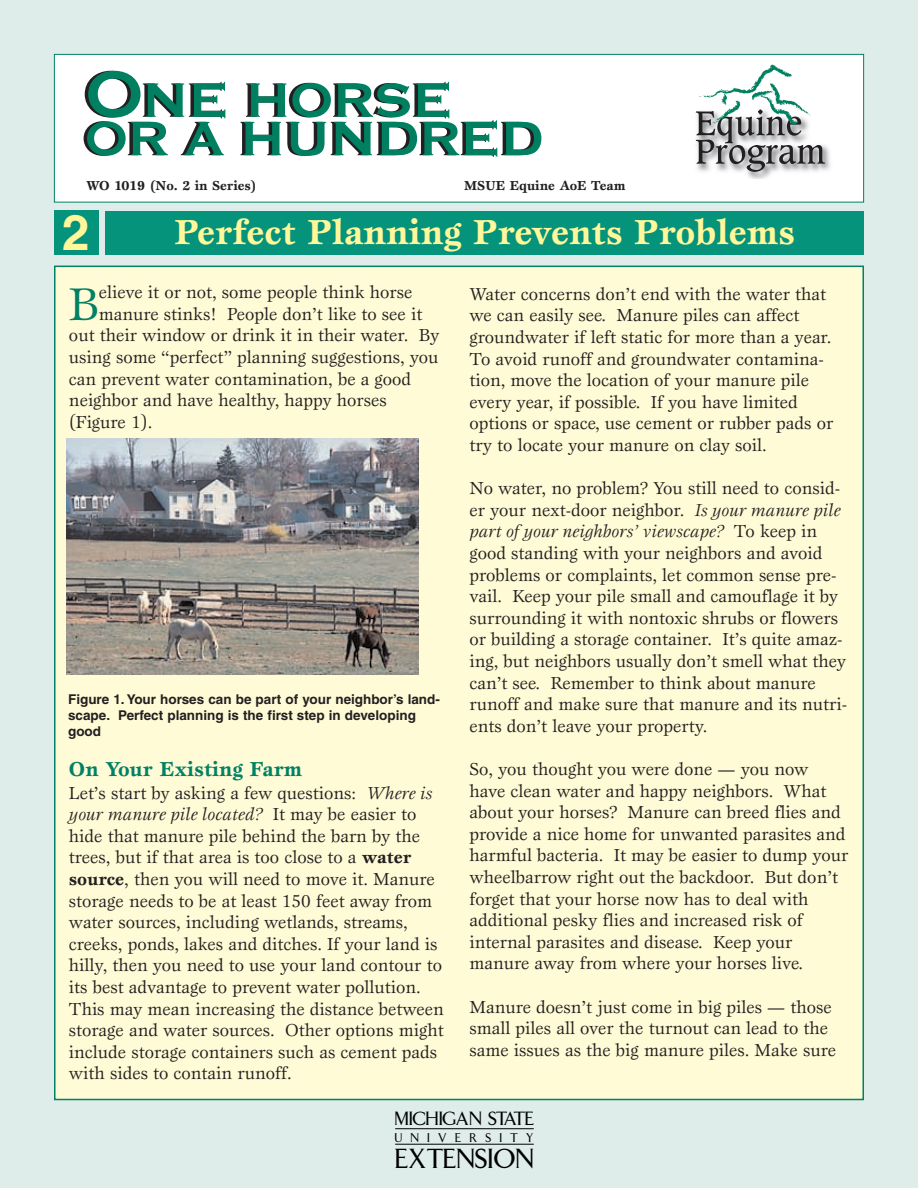
<style>
.page{position:relative;width:918px;height:1188px;background:#deede9}
.page>*{position:absolute;margin:0;border:0;box-sizing:border-box;transform-origin:0 0}
.t1{font:700 49.5px "Helvetica";color:#fff79a}
.t2{font:47.55px "Esprit";color:#008164}
.t3{font:700 36px "Esprit";color:#fff79a}
.t4{font:25.95px "Arrow Font";color:#000}
.t5{font:700 21px "Esprit";color:#008164}
.t6{font:18px/21.6px "Esprit";color:#231f20}
.t7{font:18px "Arrow Font";letter-spacing:-.04em;color:#000}
.t8{font:700 13.5px/16.2px "Helvetica";color:#231f20}
.t9{font:700 13.5px "Esprit";color:#231f20}
.t10{font:11.85px "Arrow Font";letter-spacing:.68em;color:#000}
.s1{font-style:italic}
.s2{font-weight:700}
</style>
<div class="page">
<div style="left:55px;top:266px;width:808px;height:834px;background:#fffbd6"></div>
<div style="left:54px;top:54px;width:810px;height:148px;background:#fff"></div>
<svg style="left:84px;top:71px;width:141px;height:85px"></svg>
<svg style="left:240px;top:82px;width:301px;height:75px"></svg>
<div style="left:54px;top:54px;width:810px;height:148px;border:1px solid #008164"></div>
<div style="left:105px;top:211px;width:759px;height:44px;background:#05937b"></div>
<img style="left:695px;top:112px;width:136px;height:67px">
<svg style="left:696px;top:64px;width:129px;height:108px"></svg>
<hr style="left:395px;top:1128px;width:139px;height:1px;background:#000">
<hr style="left:395px;top:1144px;width:139px;height:1px;background:#000">
<img style="left:67px;top:439px;width:351px;height:236px">
<div style="left:54px;top:210px;width:44px;height:45px;background:#05937b"></div>
<p class="t9" style="left:86px;top:180px;width:172px">WO 1019 (No. 2 in Series)</p>
<p class="t9" style="left:464px;top:180px;width:163px">MSUE Equine AoE Team</p>
<h1 class="t1" style="left:62px;top:214px;width:29px">2</h1>
<h3 class="t3" style="left:174px;top:217px;width:622px">Perfect Planning Prevents Problems</h3>
<h2 class="t2" style="left:69px;top:285px;width:31px">B</h2>
<p class="t6" style="left:99px;top:283px;width:315px">elieve it or not, some people think horse</p>
<p class="t6" style="left:99px;top:304px;width:325px">manure stinks! People don’t like to see it</p>
<p class="t6" style="left:69px;top:326px;width:372px">out their window or drink it in their water. By</p>
<p class="t6" style="left:69px;top:348px;width:371px">using some “perfect” planning suggestions, you</p>
<p class="t6" style="left:69px;top:369px;width:344px">can prevent water contamination, be a good</p>
<p class="t6" style="left:69px;top:391px;width:319px">neighbor and have healthy, happy horses</p>
<p class="t6" style="left:69px;top:412px;width:85px">(Figure 1).</p>
<p class="t8" style="left:68px;top:692px;width:373px">Figure 1. Your horses can be part of your neighbor’s land&shy;scape. Perfect planning is the first step in developing good</p>
<p class="t5" style="left:69px;top:760px;width:235px">On Your Existing Farm</p>
<p class="t6" style="left:69px;top:783px;width:376px">Let’s start by asking a few questions: <span class="s1">Where is your manure pile located?</span> It may be easier to hide that manure pile behind the barn by the trees, but if that area is too close to a <span class="s2">water source</span>, then you will need to move it. Manure storage needs to be at least 150 feet away from water sources, including wetlands, streams, creeks, ponds, lakes and ditches. If your land is hilly, then you need to use your land contour to its best advantage to prevent water pollution.<br>This may mean increasing the distance between storage and water sources. Other options might include storage containers such as cement pads with sides to contain runoff.</p>
<p class="t6" style="left:469px;top:284px;width:365px">Water concerns don’t end with the water that we can easily see. Manure piles can affect groundwater if left static for more than a year.<br>To avoid runoff and groundwater contamina&shy;tion, move the location of your manure pile every year, if possible. If you have limited options or space, use cement or rubber pads or try to locate your manure on clay soil.</p>
<p class="t6" style="left:469px;top:479px;width:379px">No water, no problem? You still need to consid&shy;er your next-door neighbor. <span class="s1">Is your manure pile part of your neighbors’ viewscape?</span> To keep in good standing with your neighbors and avoid problems or complaints, let common sense pre&shy;vail. Keep your pile small and camouflage it by surrounding it with nontoxic shrubs or flowers or building a storage container. It’s quite amaz&shy;ing, but neighbors usually don’t smell what they can’t see. Remember to think about manure runoff and make sure that manure and its nutri&shy;ents don’t leave your property.</p>
<p class="t6" style="left:469px;top:760px;width:380px">So, you thought you were done — you now have clean water and happy neighbors. What about your horses? Manure can breed flies and provide a nice home for unwanted parasites and harmful bacteria. It may be easier to dump your wheelbarrow right out the backdoor. But don’t forget that your horse now has to deal with additional pesky flies and increased risk of internal parasites and disease. Keep your manure away from where your horses live.</p>
<p class="t6" style="left:469px;top:997px;width:368px">Manure doesn’t just come in big piles — those small piles all over the turnout can lead to the same issues as the big manure piles. Make sure</p>
<p class="t7" style="left:394px;top:1112px;width:141px">MICHIGAN STATE</p>
<p class="t10" style="left:394px;top:1133px;width:140px">UNIVERSITY</p>
<h3 class="t4" style="left:395px;top:1148px;width:140px">EXTENSION</h3>
</div>
